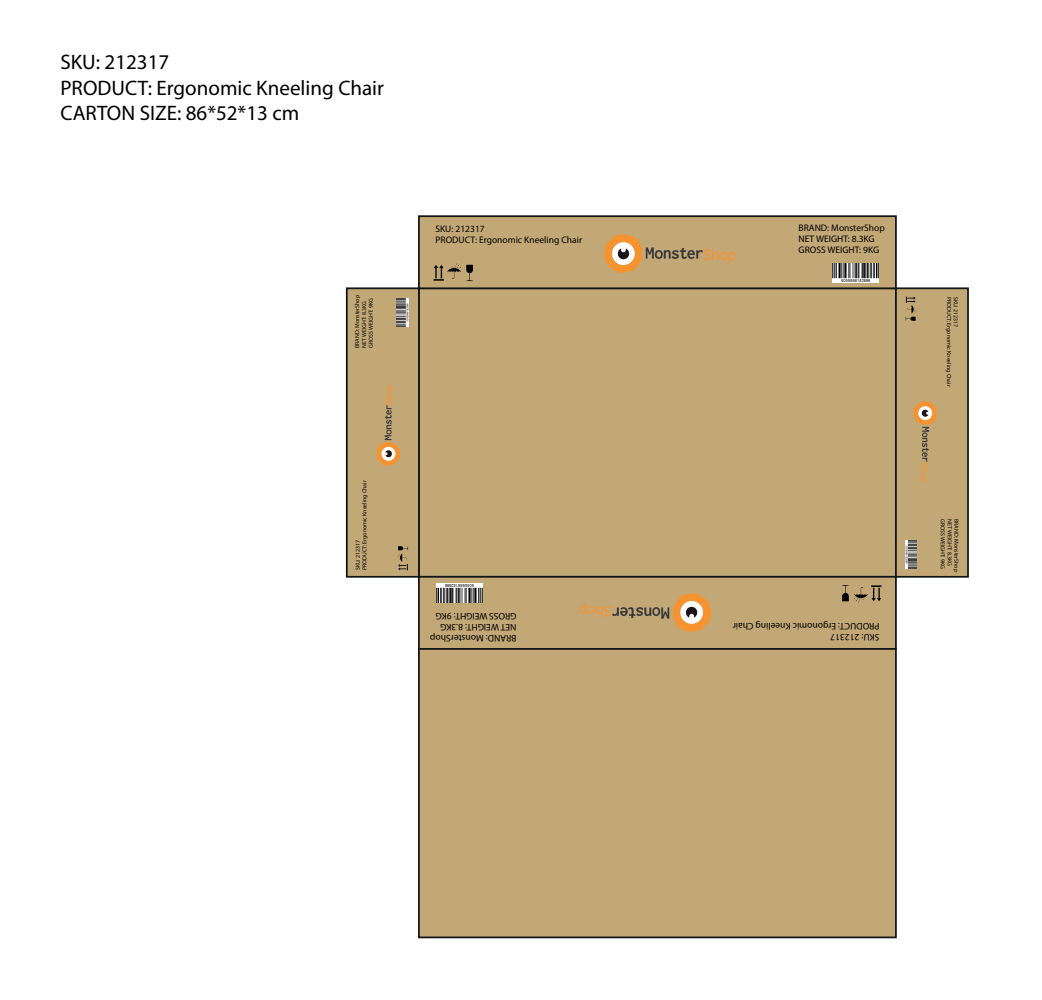
<style>
.page{position:relative;width:1042px;height:1000px;background:#fff}
.page>*{position:absolute;margin:0;border:0;box-sizing:border-box;transform-origin:0 0}
.t1{font:21px/25.2px "Myriad Pro";color:#000001}
.t2{font:15.92px "Source Sans Pro";letter-spacing:-.025em;color:#f69331}
.t3{font:9.8px "Source Sans Pro";letter-spacing:-.025em;color:#f69331}
.t4{font:9.45px/11px "Myriad Pro";color:#000001}
.t5{font:5.77px/6.6px "Myriad Pro";color:#000001}
</style>
<div class="page">
<div style="left:418px;top:287px;width:479px;height:290px;background:#c3a877"></div>
<div style="left:418px;top:215px;width:479px;height:74px;background:#c3a877;border:2px solid #111516"></div>
<div style="left:895px;top:287px;width:74px;height:290px;background:#c3a877;border:2px solid #111516"></div>
<div style="left:418px;top:576px;width:479px;height:73px;background:#c3a877;border:2px solid #111516"></div>
<div style="left:346px;top:287px;width:74px;height:290px;background:#c3a877;border:2px solid #111516"></div>
<div style="left:418px;top:648px;width:479px;height:290px;background:#c3a877;border:2px solid #111516"></div>
<svg style="left:603px;top:234px;width:100px;height:40px"></svg>
<svg style="left:433px;top:263px;width:40px;height:18px"></svg>
<img style="left:833px;top:263px;width:46px;height:19px">
<svg style="left:612px;top:592px;width:100px;height:40px"></svg>
<svg style="left:842px;top:585px;width:39px;height:17px"></svg>
<img style="left:436px;top:584px;width:46px;height:18px">
<svg style="left:376px;top:405px;width:25px;height:61px"></svg>
<svg style="left:397px;top:546px;width:11px;height:24px"></svg>
<img style="left:397px;top:299px;width:11px;height:28px">
<svg style="left:913px;top:401px;width:24px;height:61px"></svg>
<svg style="left:905px;top:296px;width:12px;height:25px"></svg>
<img style="left:905px;top:540px;width:12px;height:28px">
<h1 class="t1" style="left:60px;top:49px;width:325px">SKU: 212317<br>PRODUCT: Ergonomic Kneeling Chair<br>CARTON SIZE: 86*52*13 cm</h1>
<p class="t5" style="left:354px;top:348px;width:54px;rotate:-90deg">BRAND: MonsterShop<br>NET WEIGHT: 8.3KG<br>GROSS WEIGHT: 9KG</p>
<p class="t3" style="left:382px;top:405px;width:22px;rotate:-90deg">Shop</p>
<p class="t5" style="left:354px;top:570px;width:91px;rotate:-90deg">SKU: 212317<br>PRODUCT: Ergonomic Kneeling Chair</p>
<p class="t4" style="left:435px;top:224px;width:148px">SKU: 212317<br>PRODUCT: Ergonomic Kneeling Chair</p>
<p class="t4" style="left:798px;top:222px;width:88px">BRAND: MonsterShop<br>NET WEIGHT: 8.3KG<br>GROSS WEIGHT: 9KG</p>
<h2 class="t2" style="left:703px;top:244px;width:35px">Shop</h2>
<p class="t4" style="left:516px;top:644px;width:88px;rotate:-180deg">BRAND: MonsterShop<br>NET WEIGHT: 8.3KG<br>GROSS WEIGHT: 9KG</p>
<h2 class="t2" style="left:612px;top:622px;width:35px;rotate:-180deg">Shop</h2>
<p class="t4" style="left:879px;top:642px;width:148px;rotate:-180deg">SKU: 212317<br>PRODUCT: Ergonomic Kneeling Chair</p>
<p class="t5" style="left:952px;top:297px;width:91px;rotate:90deg">PRODUCT: Ergonomic Kneeling Chair</p>
<p class="t5" style="left:959px;top:297px;width:32px;rotate:90deg">SKU: 212317</p>
<p class="t3" style="left:931px;top:462px;width:22px;rotate:90deg">Shop</p>
<p class="t5" style="left:946px;top:519px;width:51px;rotate:90deg">GROSS WEIGHT: 9KG</p>
<p class="t5" style="left:953px;top:519px;width:48px;rotate:90deg">NET WEIGHT: 8.3KG</p>
<p class="t5" style="left:960px;top:519px;width:54px;rotate:90deg">BRAND: MonsterShop</p>
</div>
